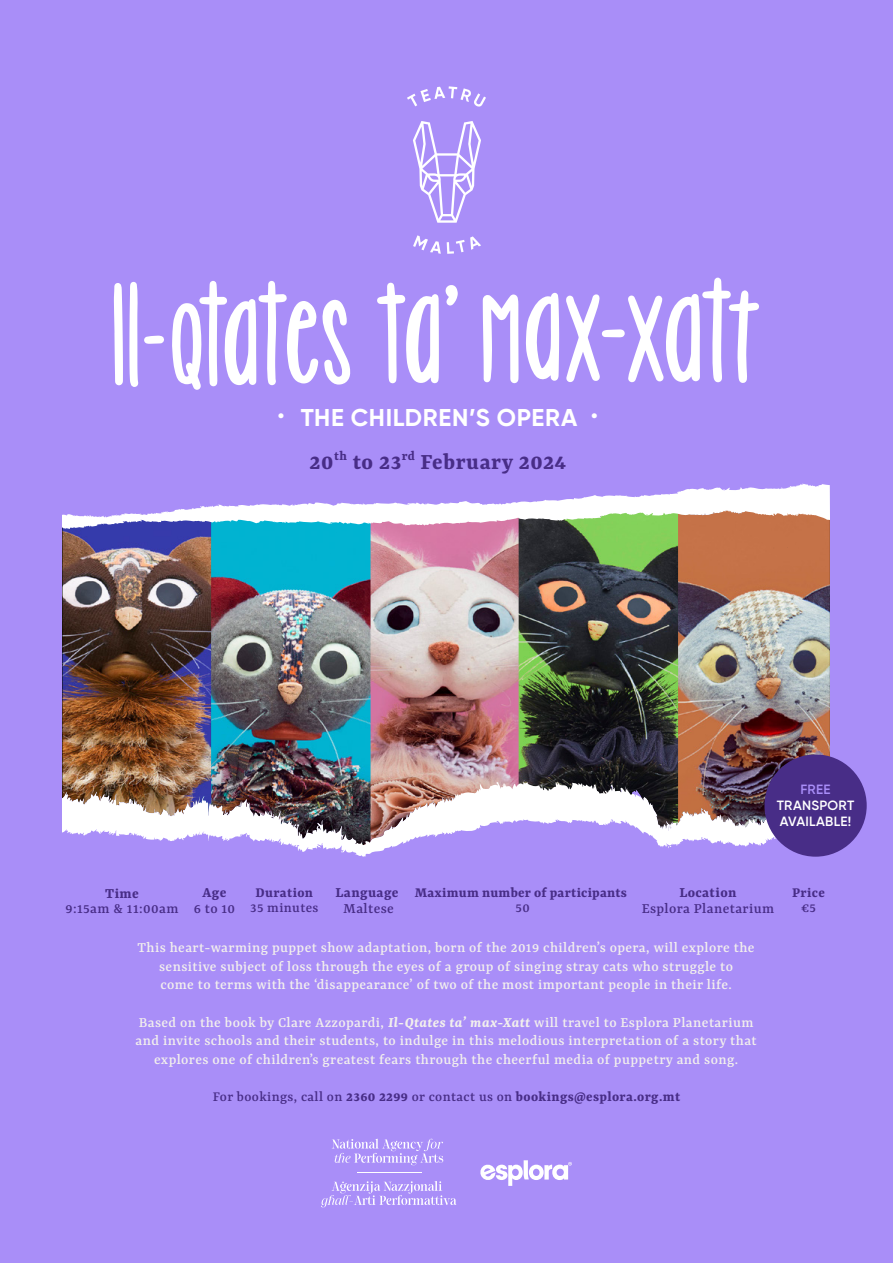
<style>
.page{position:relative;width:893px;height:1263px;background:#a98ef8}
.page>*{position:absolute;margin:0;border:0;box-sizing:border-box;transform-origin:0 0}
.t1{font:700 24.3px "Yrsa";letter-spacing:.025em;color:#482d87}
.t2{font:700 24.3px "Gilroy";letter-spacing:.025em;color:#fff}
.t3{font:500 15.45px/18.6px "Yrsa";letter-spacing:.025em;color:#f2efed;text-align:center}
.t4{font:500 15.45px "Yrsa";letter-spacing:.025em;color:#482d87}
.t5{font:700 15.45px "Yrsa";letter-spacing:.025em;color:#482d87}
.t6{font:500 15px "Yrsa";letter-spacing:.025em;color:#482d87}
.t7{font:700 15px "Yrsa";letter-spacing:.015em;color:#482d87}
.t8{font:600 13.5px/16.4px "Gilroy";letter-spacing:.015em;color:#fff}
.t9{font:600 13.5px "Gilroy";color:#a98ef8}
.s1{font-size:29.55px}
.s2{font-weight:700;font-style:italic}
.s3{font-weight:700}
</style>
<div class="page">
<svg style="left:445px;top:285px;width:13px;height:21px"></svg>
<svg style="left:377px;top:282px;width:62px;height:102px"></svg>
<svg style="left:483px;top:294px;width:36px;height:89px"></svg>
<svg style="left:566px;top:278px;width:193px;height:105px"></svg>
<svg style="left:526px;top:293px;width:33px;height:88px"></svg>
<svg style="left:114px;top:283px;width:9px;height:102px"></svg>
<svg style="left:144px;top:336px;width:20px;height:8px"></svg>
<svg style="left:172px;top:281px;width:179px;height:109px"></svg>
<svg style="left:129px;top:282px;width:9px;height:105px"></svg>
<svg style="left:407px;top:86px;width:79px;height:21px"></svg>
<svg style="left:413px;top:235px;width:28px;height:19px"></svg>
<svg style="left:447px;top:236px;width:34px;height:18px"></svg>
<svg style="left:413px;top:121px;width:68px;height:102px"></svg>
<svg style="left:480px;top:1160px;width:92px;height:26px"></svg>
<svg style="left:332px;top:1138px;width:112px;height:27px"></svg>
<svg style="left:321px;top:1181px;width:136px;height:26px"></svg>
<hr style="left:357px;top:1172px;width:64px;height:1px;background:#fff">
<img style="left:142px;top:533px;width:688px;height:248px">
<img style="left:359px;top:533px;width:149px;height:248px">
<img style="left:200px;top:533px;width:61px;height:248px">
<img style="left:62px;top:533px;width:80px;height:248px">
<img style="left:519px;top:533px;width:145px;height:248px">
<img style="left:678px;top:533px;width:89px;height:248px">
<img style="left:62px;top:781px;width:714px;height:76px">
<svg style="left:62px;top:483px;width:768px;height:50px"></svg>
<div style="left:764px;top:754px;width:103px;height:103px;background:#482d87;border-radius:50%"></div>
<h1 class="t2" style="left:277px;top:403px;width:323px"><span class="s1">·</span> THE CHILDREN’S OPERA <span class="s1">·</span></h1>
<h1 class="t1" style="left:309px;top:445px;width:258px">20<sup>th</sup> to 23<sup>rd</sup> February 2024</h1>
<p class="t9" style="left:801px;top:780px;width:31px">FREE</p>
<p class="t8" style="left:777px;top:797px;width:79px">TRANSPORT<br>AVAILABLE!</p>
<p class="t5" style="left:105px;top:883px;width:35px">Time</p>
<p class="t4" style="left:65px;top:899px;width:115px">9:15am &amp; 11:00am</p>
<p class="t5" style="left:203px;top:882px;width:25px">Age</p>
<p class="t4" style="left:194px;top:898px;width:43px">6 to 10</p>
<p class="t7" style="left:256px;top:883px;width:59px">Duration</p>
<p class="t6" style="left:250px;top:898px;width:70px">35 minutes</p>
<p class="t5" style="left:335px;top:882px;width:64px">Language</p>
<p class="t4" style="left:344px;top:898px;width:52px">Maltese</p>
<p class="t7" style="left:415px;top:883px;width:214px">Maximum number of participants</p>
<p class="t6" style="left:516px;top:898px;width:16px">50</p>
<p class="t5" style="left:679px;top:882px;width:59px">Location</p>
<p class="t4" style="left:642px;top:898px;width:134px">Esplora Planetarium</p>
<p class="t7" style="left:792px;top:883px;width:34px">Price</p>
<p class="t6" style="left:801px;top:898px;width:17px">€5</p>
<p class="t3" style="left:138px;top:937px;width:618px">This heart-warming puppet show adaptation, born of the 2019 children’s opera, will explore the sensitive subject of loss through the eyes of a group of singing stray cats who struggle to<br>come to terms with the ‘disappearance’ of two of the most important people in their life.</p>
<p class="t3" style="left:135px;top:1011px;width:623px">Based on the book by Clare Azzopardi, <span class="s2">Il-Qtates ta’ max-Xatt</span> will travel to Esplora Planetarium and invite schools and their students, to indulge in this melodious interpretation of a story that explores one of children’s greatest fears through the cheerful media of puppetry and song.</p>
<p class="t6" style="left:213px;top:1086px;width:469px">For bookings, call on <span class="s3">2360 2299</span> or contact us on <span class="s3">bookings@esplora.org.mt</span></p>
</div>
